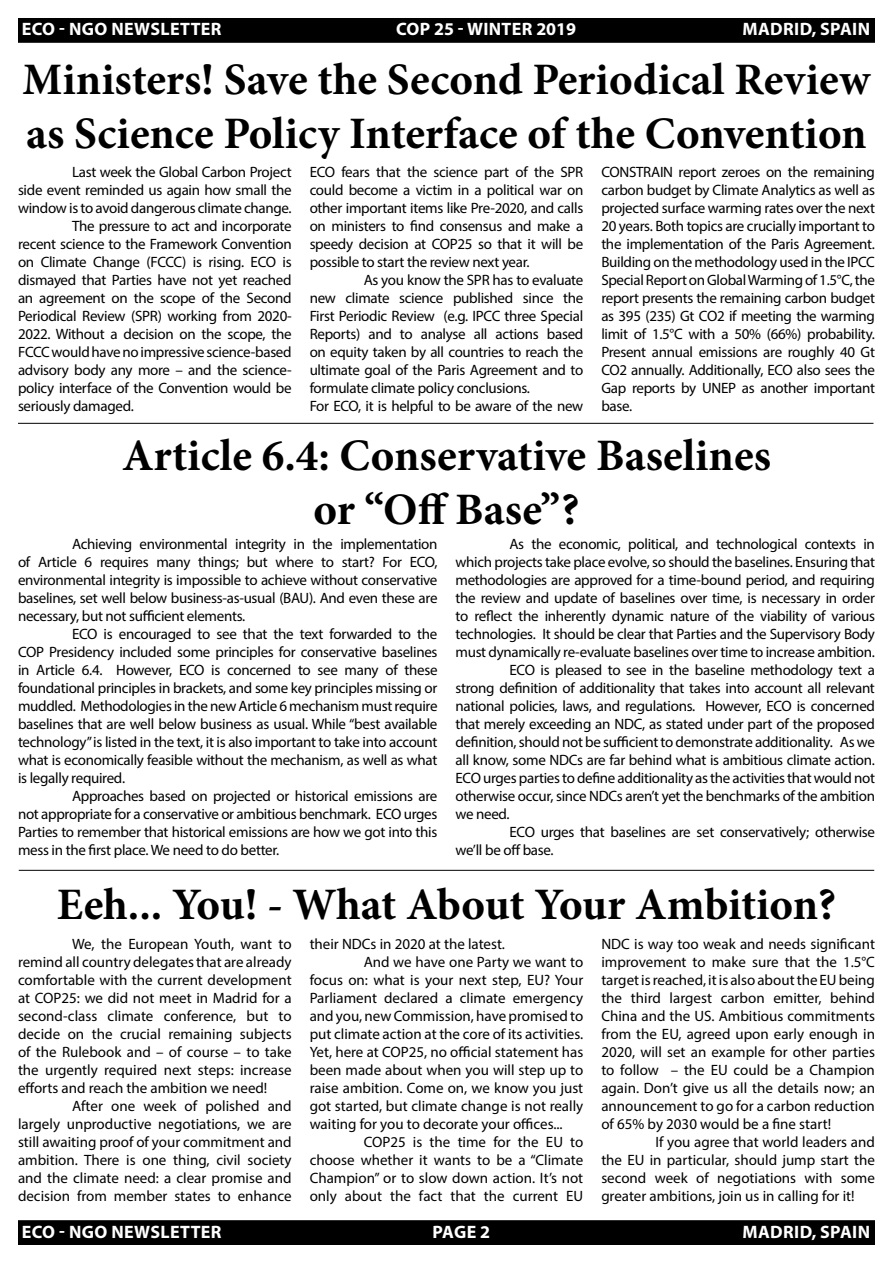
<style>
.page{position:relative;width:893px;height:1263px;background:#fff}
.page>*{position:absolute;margin:0;border:0;box-sizing:border-box;transform-origin:0 0}
.t1{font:700 45px/54px "Minion Pro";color:#000}
.t2{font:700 18px "Myriad Pro";letter-spacing:.02em;color:#fff}
.t3{font:15px/18px "Myriad Pro";letter-spacing:-.02em;color:#000;text-align:justify}
.t4{font:15px "Myriad Pro";color:#000}
</style>
<div class="page">
<div style="left:19px;top:1221px;width:855px;height:23px;background:#000"></div>
<div style="left:18px;top:1220px;width:857px;height:25px;border:2px solid #000"></div>
<div style="left:19px;top:19px;width:855px;height:23px;background:#000"></div>
<div style="left:18px;top:18px;width:857px;height:25px;border:2px solid #000"></div>
<hr style="left:19px;top:870px;width:855px;height:1px;background:#000">
<hr style="left:18px;top:423px;width:855px;height:1px;background:#000">
<p class="t2" style="left:22px;top:17px;width:201px">ECO - NGO NEWSLETTER</p>
<p class="t2" style="left:396px;top:17px;width:182px">COP 25 - WINTER 2019</p>
<p class="t2" style="left:743px;top:17px;width:129px">MADRID, SPAIN</p>
<p class="t1" style="left:23px;top:52px;width:849px">Ministers! Save the Second Periodical Review as Science Policy Interface of the Convention</p>
<p class="t3" style="left:18px;top:163px;width:275px;text-indent:54px">Last week the Global Carbon Project side event reminded us again how small the window is to avoid dangerous climate change.</p>
<p class="t3" style="left:18px;top:217px;width:275px;text-indent:54px">The pressure to act and incorporate recent science to the Framework Convention on Climate Change (FCCC) is rising. ECO is dismayed that Parties have not yet reached an agreement on the scope of the Second Periodical Review (SPR) working from 2020- 2022. Without a decision on the scope, the FCCC would have no impressive science-based advisory body any more – and the science&shy;policy interface of the Convention would be seriously damaged.</p>
<p class="t3" style="left:310px;top:163px;width:275px">ECO fears that the science part of the SPR could become a victim in a political war on other important items like Pre-2020, and calls on ministers to find consensus and make a speedy decision at COP25 so that it will be possible to start the review next year.</p>
<p class="t3" style="left:310px;top:271px;width:275px;text-indent:54px">As you know the SPR has to evaluate new climate science published since the First Periodic Review (e.g. IPCC three Special Reports) and to analyse all actions based on equity taken by all countries to reach the ultimate goal of the Paris Agreement and to formulate climate policy conclusions.</p>
<p class="t3" style="left:310px;top:397px;width:275px">For ECO, it is helpful to be aware of the new</p>
<p class="t3" style="left:601px;top:163px;width:275px">CONSTRAIN report zeroes on the remaining carbon budget by Climate Analytics as well as projected surface warming rates over the next 20 years. Both topics are crucially important to the implementation of the Paris Agreement.<br>Building on the methodology used in the IPCC Special Report on Global Warming of 1.5°C, the report presents the remaining carbon budget as 395 (235) Gt CO2 if meeting the warming limit of 1.5°C with a 50% (66%) probability.<br>Present annual emissions are roughly 40 Gt CO2 annually. Additionally, ECO also sees the Gap reports by UNEP as another important base.</p>
<p class="t1" style="left:122px;top:428px;width:650px">Article 6.4: Conservative Baselines</p>
<p class="t1" style="left:313px;top:482px;width:267px">or “Off Base”?</p>
<p class="t3" style="left:18px;top:534px;width:421px;text-indent:54px">Achieving environmental integrity in the implementation of Article 6 requires many things; but where to start? For ECO, environmental integrity is impossible to achieve without conservative baselines, set well below business-as-usual (BAU). And even these are necessary, but not sufficient elements.</p>
<p class="t3" style="left:18px;top:624px;width:421px;text-indent:54px">ECO is encouraged to see that the text forwarded to the COP Presidency included some principles for conservative baselines in Article 6.4. However, ECO is concerned to see many of these foundational principles in brackets, and some key principles missing or muddled. Methodologies in the new Article 6 mechanism must require baselines that are well below business as usual. While “best available technology” is listed in the text, it is also important to take into account what is economically feasible without the mechanism, as well as what is legally required.</p>
<p class="t3" style="left:18px;top:786px;width:421px;text-indent:54px">Approaches based on projected or historical emissions are not appropriate for a conservative or ambitious benchmark. ECO urges Parties to remember that historical emissions are how we got into this mess in the first place. We need to do better.</p>
<p class="t3" style="left:455px;top:534px;width:421px;text-indent:54px">As the economic, political, and technological contexts in which projects take place evolve, so should the baselines. Ensuring that methodologies are approved for a time-bound period, and requiring the review and update of baselines over time, is necessary in order to reflect the inherently dynamic nature of the viability of various technologies. It should be clear that Parties and the Supervisory Body must dynamically re-evaluate baselines over time to increase ambition.</p>
<p class="t3" style="left:455px;top:660px;width:421px;text-indent:54px">ECO is pleased to see in the baseline methodology text a strong definition of additionality that takes into account all relevant national policies, laws, and regulations. However, ECO is concerned that merely exceeding an NDC, as stated under part of the proposed definition, should not be sufficient to demonstrate additionality. As we all know, some NDCs are far behind what is ambitious climate action.<br>ECO urges parties to define additionality as the activities that would not otherwise occur, since NDCs aren’t yet the benchmarks of the ambition we need.</p>
<p class="t3" style="left:455px;top:822px;width:421px;text-indent:54px">ECO urges that baselines are set conservatively; otherwise we’ll be off base.</p>
<p class="t1" style="left:57px;top:877px;width:781px">Eeh... You! - What About Your Ambition?</p>
<p class="t3" style="left:18px;top:934px;width:275px;text-indent:54px">We, the European Youth, want to remind all country delegates that are already comfortable with the current development at COP25: we did not meet in Madrid for a second-class climate conference, but to decide on the crucial remaining subjects of the Rulebook and – of course – to take the urgently required next steps: increase efforts and reach the ambition we need!</p>
<p class="t3" style="left:18px;top:1096px;width:275px;text-indent:54px">After one week of polished and largely unproductive negotiations, we are still awaiting proof of your commitment and ambition. There is one thing, civil society and the climate need: a clear promise and decision from member states to enhance</p>
<p class="t3" style="left:601px;top:934px;width:275px">NDC is way too weak and needs significant improvement to make sure that the 1.5°C target is reached, it is also about the EU being the third largest carbon emitter, behind China and the US. Ambitious commitments from the EU, agreed upon early enough in 2020, will set an example for other parties to follow – the EU could be a Champion again. Don’t give us all the details now; an announcement to go for a carbon reduction of 65% by 2030 would be a fine start!</p>
<p class="t3" style="left:601px;top:1132px;width:275px;text-indent:54px">If you agree that world leaders and the EU in particular, should jump start the second week of negotiations with some greater ambitions, join us in calling for it!</p>
<p class="t4" style="left:310px;top:934px;width:197px">their NDCs in 2020 at the latest.</p>
<p class="t3" style="left:310px;top:952px;width:275px;text-indent:54px">And we have one Party we want to focus on: what is your next step, EU? Your Parliament declared a climate emergency and you, new Commission, have promised to put climate action at the core of its activities.<br>Yet, here at COP25, no official statement has been made about when you will step up to raise ambition. Come on, we know you just got started, but climate change is not really waiting for you to decorate your offices...</p>
<p class="t3" style="left:310px;top:1132px;width:275px;text-indent:54px">COP25 is the time for the EU to choose whether it wants to be a “Climate Champion” or to slow down action. It’s not only about the fact that the current EU</p>
<p class="t2" style="left:22px;top:1220px;width:201px">ECO - NGO NEWSLETTER</p>
<p class="t2" style="left:433px;top:1220px;width:59px">PAGE 2</p>
<p class="t2" style="left:743px;top:1220px;width:129px">MADRID, SPAIN</p>
</div>
